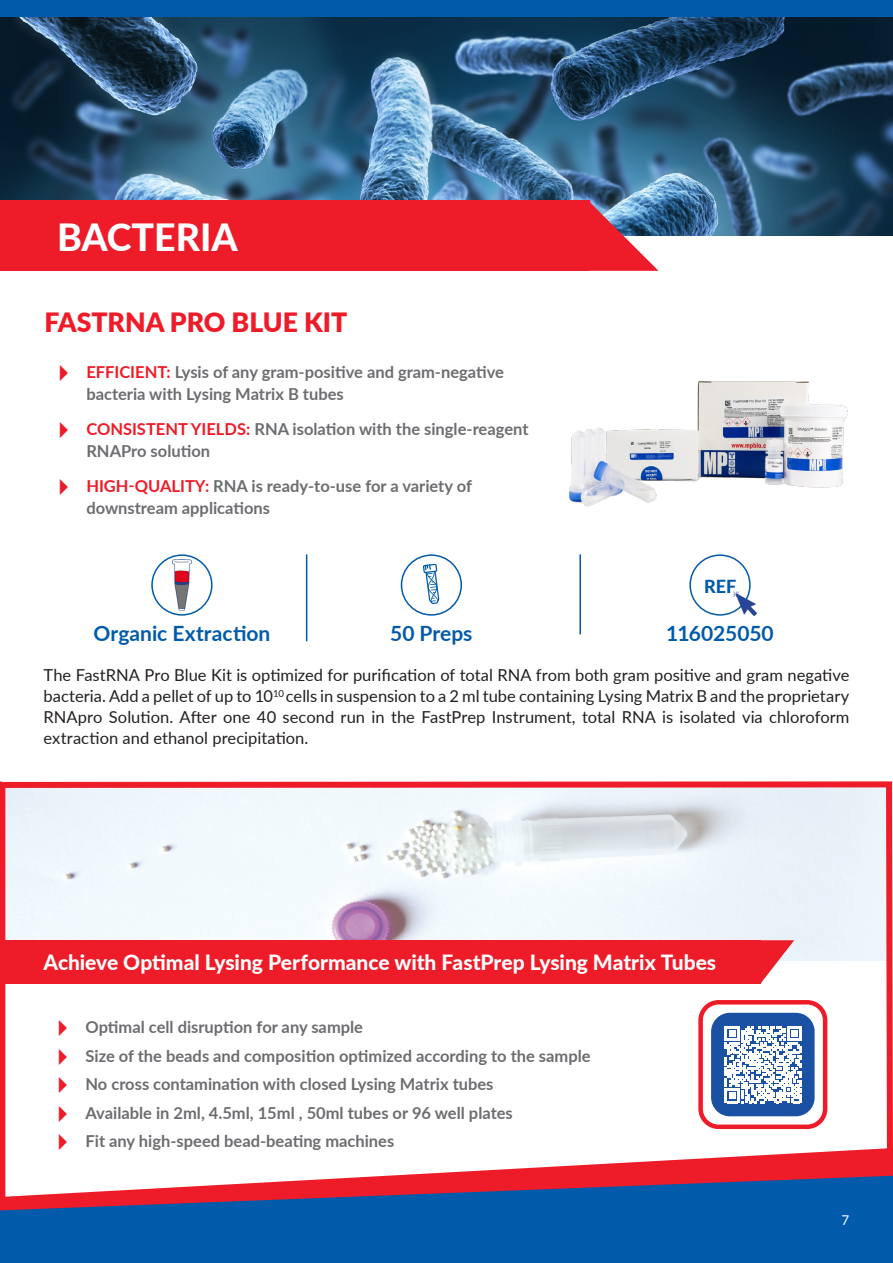
<style>
.page{position:relative;width:893px;height:1263px;background:#fff}
.page>*{position:absolute;margin:0;border:0;box-sizing:border-box;transform-origin:0 0}
.t1{font:800 37.5px "Lato";color:#fff}
.t2{font:900 26.55px "Lato";color:#ee1c28}
.t3{font:800 21px "Lato";letter-spacing:-.005em;color:#fff}
.t4{font:700 21px "Lato";color:#015aaa}
.t5{font:800 18px "Lato";color:#015aaa}
.t6{font:700 16.5px/22.5px "Lato";color:#6c6d70}
.t7{font:16.5px/21px "Lato";color:#231f20;text-align:justify}
.t8{font:13.5px "Lato";color:#fff}
.s1{color:#ee1c28}
</style>
<div class="page">
<div style="left:0;top:0;width:893px;height:31px;background:#015aaa"></div>
<div style="left:0;top:1211px;width:893px;height:52px;background:#015aaa"></div>
<svg style="left:0;top:1211px;width:5px;height:40px"></svg>
<img style="left:0;top:18px;width:893px;height:218px">
<div style="left:0;top:200px;width:589px;height:71px;background:#ee1c28"></div>
<svg style="left:589px;top:200px;width:69px;height:71px;background:#b56176"></svg>
<hr style="left:306px;top:554px;width:1px;height:87px;background:#015aaa">
<hr style="left:579px;top:554px;width:2px;height:80px;background:#015aaa">
<svg style="left:423px;top:564px;width:16px;height:40px"></svg>
<div style="left:401px;top:554px;width:61px;height:62px;border:2px solid #015aaa;border-radius:50%"></div>
<div style="left:689px;top:554px;width:62px;height:62px;border:2px solid #015aaa;border-radius:50%"></div>
<img style="left:569px;top:381px;width:279px;height:126px">
<img style="left:734px;top:592px;width:22px;height:24px">
<img style="left:173px;top:560px;width:18px;height:50px">
<div style="left:151px;top:554px;width:62px;height:62px;border:2px solid #015aaa;border-radius:50%"></div>
<svg style="left:0;top:781px;width:893px;height:430px"></svg>
<div style="left:2px;top:940px;width:759px;height:43px;background:#ee1c28"></div>
<svg style="left:761px;top:940px;width:33px;height:43px"></svg>
<svg style="left:59px;top:1020px;width:8px;height:16px"></svg>
<svg style="left:59px;top:1049px;width:8px;height:16px"></svg>
<svg style="left:59px;top:1077px;width:8px;height:16px"></svg>
<svg style="left:59px;top:1106px;width:8px;height:16px"></svg>
<svg style="left:59px;top:1134px;width:8px;height:16px"></svg>
<p class="t1" style="left:57px;top:209px;width:182px">BACTERIA</p>
<p class="t2" style="left:44px;top:302px;width:305px">FASTRNA PRO BLUE KIT</p>
<p class="t6" style="left:86px;top:360px;width:419px"><span class="s1">EFFICIENT:</span> Lysis of any gram-positive and gram-negative bacteria with Lysing Matrix B tubes</p>
<p class="t6" style="left:86px;top:417px;width:444px"><span class="s1">CONSISTENT YIELDS:</span> RNA isolation with the single-reagent<br>RNAPro solution</p>
<p class="t6" style="left:86px;top:474px;width:387px"><span class="s1">HIGH-QUALITY:</span> RNA is ready-to-use for a variety of downstream applications</p>
<p class="t5" style="left:704px;top:573px;width:34px">REF</p>
<p class="t4" style="left:94px;top:618px;width:178px">Organic Extraction</p>
<p class="t4" style="left:390px;top:618px;width:84px">50 Preps</p>
<p class="t4" style="left:666px;top:618px;width:109px">116025050</p>
<p class="t7" style="left:44px;top:664px;width:807px">The FastRNA Pro Blue Kit is optimized for purification of total RNA from both gram positive and gram negative bacteria. Add a pellet of up to 10<sup>10</sup> cells in suspension to a 2 ml tube containing Lysing Matrix B and the proprietary RNApro Solution. After one 40 second run in the FastPrep Instrument, total RNA is isolated via chloroform extraction and ethanol precipitation.</p>
<p class="t3" style="left:44px;top:947px;width:674px">Achieve Optimal Lysing Performance with FastPrep Lysing Matrix Tubes</p>
<p class="t6" style="left:86px;top:1015px;width:279px">Optimal cell disruption for any sample</p>
<p class="t6" style="left:86px;top:1044px;width:507px">Size of the beads and composition optimized according to the sample</p>
<p class="t6" style="left:86px;top:1072px;width:409px">No cross contamination with closed Lysing Matrix tubes</p>
<p class="t6" style="left:86px;top:1101px;width:429px">Available in 2ml, 4.5ml, 15ml , 50ml tubes or 96 well plates</p>
<p class="t6" style="left:86px;top:1129px;width:310px">Fit any high-speed bead-beating machines</p>
<p class="t8" style="left:842px;top:1210px;width:9px">7</p>
</div>
